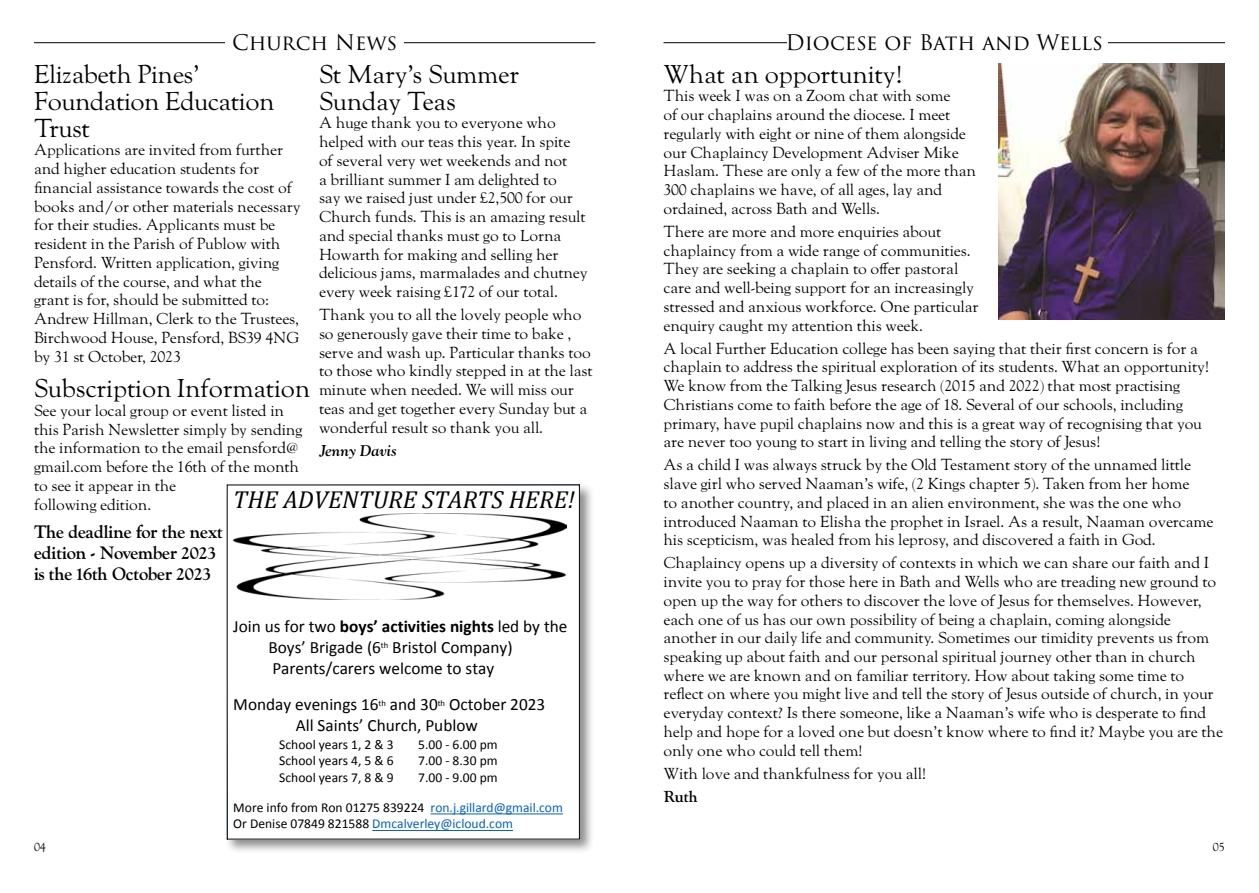
<style>
.page{position:relative;width:1259px;height:893px;background:#fff}
.page>*{position:absolute;margin:0;border:0;box-sizing:border-box;transform-origin:0 0}
.t1{font:25.5px/27px "LTC Goudy Oldstyle Pro";letter-spacing:-.01em;color:#000}
.t2{font:italic 24.6px "Cambria";color:#000}
.t3{font:21px "Trajan Pro 3";letter-spacing:-.005em;color:#000}
.t4{font:700 18px/21px "LTC Goudy Oldstyle Pro";letter-spacing:-.01em;color:#000}
.t5{font:17.25px/21px "Calibri";color:#000}
.t6{font:15.75px/18.8px "LTC Goudy Oldstyle Pro";letter-spacing:-.01em;color:#000}
.t7{font:italic 700 15.75px "LTC Goudy Oldstyle Pro";letter-spacing:-.01em;color:#000}
.t8{font:700 15.75px "LTC Goudy Oldstyle Pro";color:#000}
.t9{font:13.5px/16.5px "Calibri";color:#000}
.t10{font:12px "LTC Goudy Oldstyle Pro";color:#000}
.s1{font-weight:700}
.s2{color:#0561c1}
</style>
<div class="page">
<hr style="left:34px;top:42px;width:561px;height:1px;background:#000">
<div style="left:225px;top:30px;width:179px;height:25px;background:#fff"></div>
<hr style="left:663px;top:42px;width:562px;height:1px;background:#000">
<div style="left:787px;top:30px;width:320px;height:25px;background:#fff"></div>
<img style="left:998px;top:64px;width:227px;height:256px">
<div style="left:224px;top:482px;width:370px;height:372px;background:#000;opacity:.45"></div>
<div style="left:227px;top:485px;width:352px;height:354px;background:#fff"></div>
<img style="left:233px;top:513px;width:333px;height:87px">
<hr style="left:430px;top:813px;width:133px;height:1px;background:#0561c1">
<hr style="left:372px;top:830px;width:141px;height:1px;background:#0561c1">
<h3 class="t3" style="left:232px;top:28px;width:167px">Church News</h3>
<h1 class="t1" style="left:34px;top:61px;width:242px">Elizabeth Pines’<br>Foundation Education<br>Trust</h1>
<p class="t6" style="left:34px;top:141px;width:268px">Applications are invited from further and higher education students for financial assistance towards the cost of books and/or other materials necessary for their studies. Applicants must be resident in the Parish of Publow with Pensford. Written application, giving details of the course, and what the grant is for, should be submitted to:<br>Andrew Hillman, Clerk to the Trustees, Birchwood House, Pensford, BS39 4NG by 31 st October, 2023</p>
<h1 class="t1" style="left:34px;top:375px;width:278px">Subscription Information</h1>
<p class="t6" style="left:34px;top:401px;width:270px">See your local group or event listed in this Parish Newsletter simply by sending the information to the email pensford@ gmail.com before the 16th of the month to see it appear in the<br>following edition.</p>
<p class="t4" style="left:34px;top:521px;width:190px">The deadline for the next edition - November 2023 is the 16th October 2023</p>
<h1 class="t1" style="left:319px;top:61px;width:202px">St Mary’s Summer<br>Sunday Teas</h1>
<p class="t6" style="left:319px;top:114px;width:270px">A huge thank you to everyone who helped with our teas this year. In spite of several very wet weekends and not<br>a brilliant summer I am delighted to<br>say we raised just under £2,500 for our Church funds. This is an amazing result and special thanks must go to Lorna Howarth for making and selling her delicious jams, marmalades and chutney every week raising £172 of our total.</p>
<p class="t6" style="left:319px;top:306px;width:275px">Thank you to all the lovely people who so generously gave their time to bake , serve and wash up. Particular thanks too to those who kindly stepped in at the last minute when needed. We will miss our teas and get together every Sunday but a wonderful result so thank you all.</p>
<p class="t7" style="left:319px;top:440px;width:79px">Jenny Davis</p>
<h2 class="t2" style="left:233px;top:483px;width:343px">THE ADVENTURE STARTS HERE!</h2>
<p class="t5" style="left:268px;top:616px;width:300px;text-indent:-35px">Join us for two <span class="s1">boys’ activities nights</span> led by the<br>Boys’ Brigade (6<sup>th</sup> Bristol Company)<br>Parents/carers welcome to stay</p>
<p class="t5" style="left:233px;top:694px;width:313px;text-align:center">Monday evenings 16<sup>th</sup> and 30<sup>th</sup> October 2023<br>All Saints’ Church, Publow</p>
<p class="t9" style="left:279px;top:736px;width:116px">School years 1, 2 &amp; 3</p>
<p class="t9" style="left:418px;top:736px;width:81px">5.00 - 6.00 pm</p>
<p class="t9" style="left:279px;top:752px;width:116px">School years 4, 5 &amp; 6</p>
<p class="t9" style="left:418px;top:752px;width:81px">7.00 - 8.30 pm</p>
<p class="t9" style="left:279px;top:769px;width:116px">School years 7, 8 &amp; 9</p>
<p class="t9" style="left:418px;top:769px;width:81px">7.00 - 9.00 pm</p>
<p class="t9" style="left:233px;top:799px;width:331px">More info from Ron 01275 839224 <span class="s2">ron.j.gillard@gmail.com<br></span>Or Denise 07849 821588 <span class="s2">Dmcalverley@icloud.com</span></p>
<h3 class="t3" style="left:785px;top:28px;width:319px">Diocese of Bath and Wells</h3>
<h1 class="t1" style="left:663px;top:61px;width:240px">What an opportunity!</h1>
<p class="t6" style="left:663px;top:87px;width:314px">This week I was on a Zoom chat with some<br>of our chaplains around the diocese. I meet regularly with eight or nine of them alongside our Chaplaincy Development Adviser Mike Haslam. These are only a few of the more than 300 chaplains we have, of all ages, lay and ordained, across Bath and Wells.</p>
<p class="t6" style="left:663px;top:222px;width:317px">There are more and more enquiries about chaplaincy from a wide range of communities.<br>They are seeking a chaplain to offer pastoral care and well-being support for an increasingly stressed and anxious workforce. One particular enquiry caught my attention this week.</p>
<p class="t6" style="left:663px;top:339px;width:547px">A local Further Education college has been saying that their first concern is for a chaplain to address the spiritual exploration of its students. What an opportunity!<br>We know from the Talking Jesus research (2015 and 2022) that most practising Christians come to faith before the age of 18. Several of our schools, including primary, have pupil chaplains now and this is a great way of recognising that you are never too young to start in living and telling the story of Jesus!</p>
<p class="t6" style="left:663px;top:456px;width:551px">As a child I was always struck by the Old Testament story of the unnamed little slave girl who served Naaman’s wife, (2 Kings chapter 5). Taken from her home<br>to another country, and placed in an alien environment, she was the one who introduced Naaman to Elisha the prophet in Israel. As a result, Naaman overcame his scepticism, was healed from his leprosy, and discovered a faith in God.</p>
<p class="t6" style="left:663px;top:554px;width:561px">Chaplaincy opens up a diversity of contexts in which we can share our faith and I invite you to pray for those here in Bath and Wells who are treading new ground to open up the way for others to discover the love of Jesus for themselves. However, each one of us has our own possibility of being a chaplain, coming alongside another in our daily life and community. Sometimes our timidity prevents us from speaking up about faith and our personal spiritual journey other than in church where we are known and on familiar territory. How about taking some time to reflect on where you might live and tell the story of Jesus outside of church, in your everyday context? Is there someone, like a Naaman’s wife who is desperate to find help and hope for a loved one but doesn’t know where to find it? Maybe you are the only one who could tell them!</p>
<p class="t6" style="left:663px;top:764px;width:264px">With love and thankfulness for you all!</p>
<p class="t8" style="left:663px;top:787px;width:36px">Ruth</p>
<p class="t10" style="left:34px;top:840px;width:13px">04</p>
<p class="t10" style="left:1212px;top:840px;width:13px">05</p>
</div>
